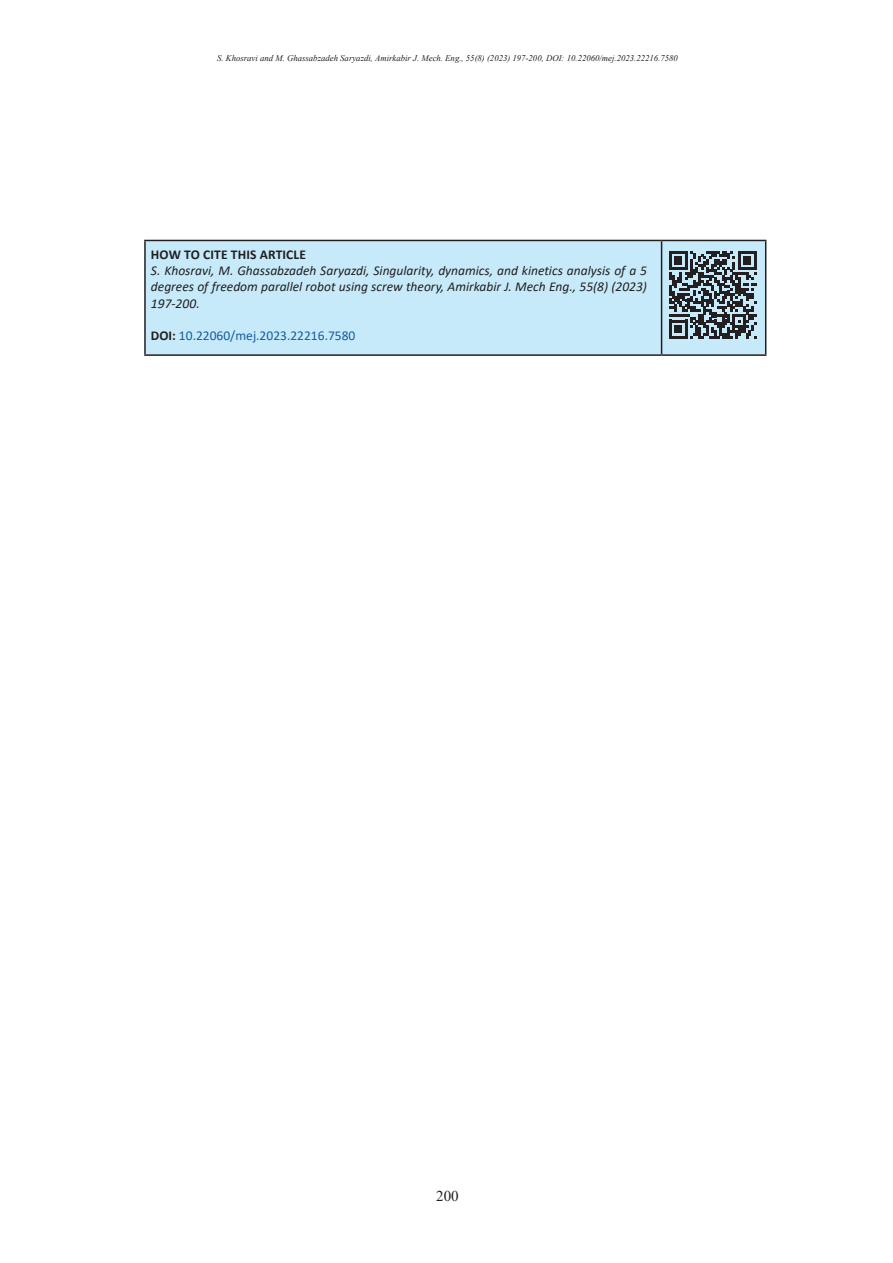
<style>
.page{position:relative;width:893px;height:1263px;background:#fff}
.page>*{position:absolute;margin:0;border:0;box-sizing:border-box;transform-origin:0 0}
.t1{font:15px "Times New Roman";color:#231f20}
.t2{font:italic 13.5px/16.2px "Calibri";color:#231f20;text-align:justify}
.t3{font:13.5px "Calibri";color:#175d9e}
.t4{font:700 13.5px "Calibri";letter-spacing:.01em;color:#231f20}
.t5{font:italic 8.7px "Times New Roman";color:#231f20}
.s1{font-weight:700;color:#231f20}
</style>
<div class="page">
<div style="left:146px;top:241px;width:619px;height:113px;background:#c6eafa"></div>
<hr style="left:144px;top:240px;width:518px;height:1px;background:#231f20">
<hr style="left:144px;top:241px;width:2px;height:113px;background:#231f20">
<hr style="left:662px;top:240px;width:104px;height:1px;background:#231f20">
<hr style="left:661px;top:241px;width:1px;height:113px;background:#231f20">
<hr style="left:765px;top:241px;width:1px;height:113px;background:#231f20">
<hr style="left:144px;top:354px;width:518px;height:2px;background:#231f20">
<hr style="left:662px;top:354px;width:104px;height:2px;background:#231f20">
<svg style="left:669px;top:251px;width:87px;height:87px;background:#67747b"></svg>
<p class="t5" style="left:217px;top:52px;width:462px">S. Khosravi and M. Ghassabzadeh Saryazdi, Amirkabir J. Mech. Eng., 55(8) (2023) 197-200, DOI: 10.22060/mej.2023.22216.7580</p>
<p class="t4" style="left:151px;top:245px;width:157px">HOW TO CITE THIS ARTICLE</p>
<p class="t2" style="left:151px;top:262px;width:498px">S. Khosravi, M. Ghassabzadeh Saryazdi, Singularity, dynamics, and kinetics analysis of a 5 degrees of freedom parallel robot using screw theory, Amirkabir J. Mech Eng., 55(8) (2023)<br>197-200.</p>
<p class="t3" style="left:151px;top:326px;width:206px"><span class="s1">DOI:</span> 10.22060/mej.2023.22216.7580</p>
<p class="t1" style="left:436px;top:1185px;width:24px">200</p>
</div>
